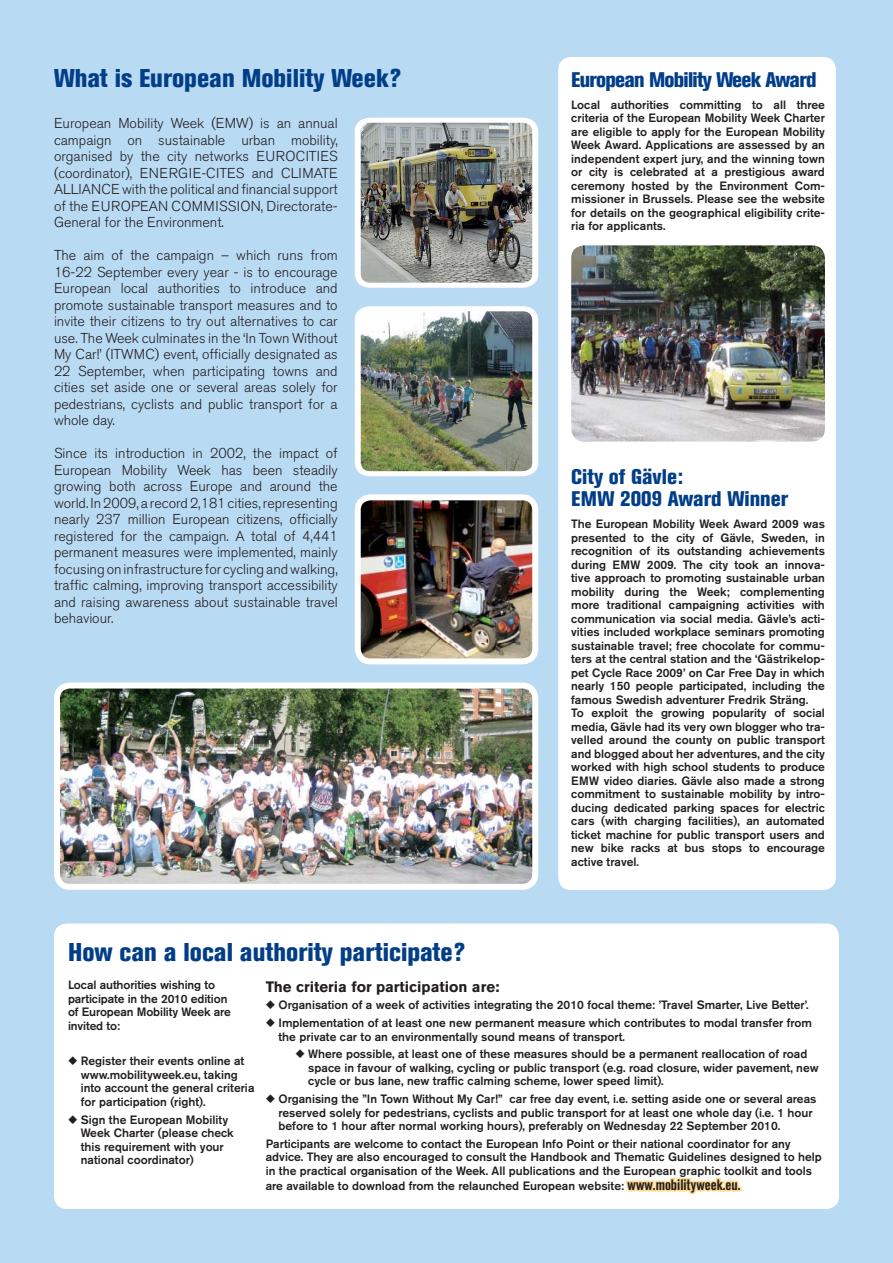
<style>
.page{position:relative;width:893px;height:1263px;background:#b9daf3}
.page>*{position:absolute;margin:0;border:0;box-sizing:border-box;transform-origin:0 0}
.t1{font:800 condensed 25.5px "Akzidenz Grotesk BE";color:#023e88}
.t2{font:800 condensed 21px/22.5px "Akzidenz Grotesk BE";color:#023e88}
.t3{font:800 condensed 21px "Akzidenz Grotesk BE";letter-spacing:-.02em;color:#023e88}
.t4{font:700 15px "Akzidenz Grotesk BE";color:#231f20}
.t5{font:300 14.25px/16.5px "Akzidenz Grotesk BE";color:#231f20;text-align:justify}
.t6{font:500 12px/13.5px "Akzidenz Grotesk BE";color:#231f20}
.s1{font-weight:700;font-stretch:condensed;font-size:15px;color:#ffd98f}
</style>
<div class="page">
<div style="left:558px;top:57px;width:278px;height:833px;background:#fff;border-radius:13px"></div>
<img style="left:352px;top:304px;width:189px;height:175px">
<img style="left:358px;top:497px;width:177px;height:164px;border-radius:13px">
<div style="left:355px;top:494px;width:183px;height:170px;border:6px solid #fff;border-radius:13px"></div>
<div style="left:54px;top:923px;width:785px;height:286px;background:#fff;border-radius:13px"></div>
<img style="left:57px;top:685px;width:478px;height:202px;border-radius:13px">
<div style="left:54px;top:682px;width:484px;height:208px;border:6px solid #fff;border-radius:13px"></div>
<img style="left:352px;top:115px;width:189px;height:175px">
<img style="left:571px;top:245px;width:254px;height:196px;border-radius:13px">
<h1 class="t1" style="left:54px;top:69px;width:349px">What is European Mobility Week?</h1>
<p class="t5" style="left:54px;top:117px;width:285px">European Mobility Week (EMW) is an annual campaign on sustainable urban mobility, organised by the city networks EUROCITIES (coordinator), ENERGIE-CITES and CLIMATE ALLIANCE with the political and financial support of the EUROPEAN COMMISSION, Directorate-General for the Environment.</p>
<p class="t5" style="left:54px;top:249px;width:285px">The aim of the campaign – which runs from 16-22 September every year - is to encourage European local authorities to introduce and promote sustainable transport measures and to invite their citizens to try out alternatives to car use. The Week culminates in the ‘In Town Without My Car!’ (ITWMC) event, officially designated as 22 September, when participating towns and cities set aside one or several areas solely for pedestrians, cyclists and public transport for a whole day.</p>
<p class="t5" style="left:54px;top:447px;width:285px">Since its introduction in 2002, the impact of European Mobility Week has been steadily growing both across Europe and around the world. In 2009, a record 2,181 cities, representing nearly 237 million European citizens, officially registered for the campaign. A total of 4,441 permanent measures were implemented, mainly focusing on infrastructure for cycling and walking, traffic calming, improving transport accessibility and raising awareness about sustainable travel behaviour.</p>
<h1 class="t1" style="left:68px;top:943px;width:399px">How can a local authority participate?</h1>
<h2 class="t3" style="left:571px;top:72px;width:247px">European Mobility Week Award</h2>
<p class="t6" style="left:571px;top:99px;width:255px;text-align:justify">Local authorities committing to all three criteria of the European Mobility Week Charter are eligible to apply for the European Mobility Week Award. Applications are assessed by an independent expert jury, and the winning town or city is celebrated at a prestigious award ceremony hosted by the Environment Com&shy;missioner in Brussels. Please see the website for details on the geographical eligibility crite&shy;ria for applicants.</p>
<h2 class="t2" style="left:571px;top:467px;width:218px">City of Gävle:<br>EMW 2009 Award Winner</h2>
<p class="t6" style="left:571px;top:518px;width:255px">The European Mobility Week Award 2009 was presented to the city of Gävle, Sweden, in recognition of its outstanding achievements during EMW 2009. The city took an innova&shy;tive approach to promoting sustainable urban mobility during the Week; complementing more traditional campaigning activities with communication via social media. Gävle’s acti&shy;vities included workplace seminars promoting sustainable travel; free chocolate for commu&shy;ters at the central station and the ‘Gästrikelop&shy;pet Cycle Race 2009’ on Car Free Day in which nearly 150 people participated, including the famous Swedish adventurer Fredrik Sträng.<br>To exploit the growing popularity of social media, Gävle had its very own blogger who tra&shy;velled around the county on public transport and blogged about her adventures, and the city worked with high school students to produce EMW video diaries. Gävle also made a strong commitment to sustainable mobility by intro&shy;ducing dedicated parking spaces for electric cars (with charging facilities), an automated ticket machine for public transport users and new bike racks at bus stops to encourage active travel.</p>
<p class="t6" style="left:68px;top:979px;width:164px">Local authorities wishing to participate in the 2010 edition of European Mobility Week are invited to:</p>
<p class="t6" style="left:81px;top:1055px;width:175px">Register their events online at www.mobilityweek.eu, taking into account the general criteria for participation (right).</p>
<p class="t6" style="left:81px;top:1114px;width:154px">Sign the European Mobility<br>Week Charter (please check this requirement with your national coordinator)</p>
<p class="t4" style="left:266px;top:981px;width:235px">The criteria for participation are:</p>
<p class="t6" style="left:279px;top:997px;width:535px;line-height:17.7px">Organisation of a week of activities integrating the 2010 focal theme: ’Travel Smarter, Live Better’.<br>Implementation of at least one new permanent measure which contributes to modal transfer from</p>
<p class="t6" style="left:308px;top:1029px;width:501px;line-height:17.7px;text-indent:-30px">the private car to an environmentally sound means of transport.<br>Where possible, at least one of these measures should be a permanent reallocation of road</p>
<p class="t6" style="left:308px;top:1062px;width:512px">space in favour of walking, cycling or public transport (e.g. road closure, wider pavement, new cycle or bus lane, new traffic calming scheme, lower speed limit).</p>
<p class="t6" style="left:279px;top:1093px;width:539px">Organising the ”In Town Without My Car!” car free day event, i.e. setting aside one or several areas reserved solely for pedestrians, cyclists and public transport for at least one whole day (i.e. 1 hour before to 1 hour after normal working hours), preferably on Wednesday 22 September 2010.</p>
<p class="t6" style="left:266px;top:1138px;width:558px">Participants are welcome to contact the European Info Point or their national coordinator for any advice. They are also encouraged to consult the Handbook and Thematic Guidelines designed to help in the practical organisation of the Week. All publications and the European graphic toolkit and tools</p>
<p class="t6" style="left:266px;top:1180px;width:476px">are available to download from the relaunched European website: <span class="s1">www.mobilityweek.eu.</span></p>
</div>
